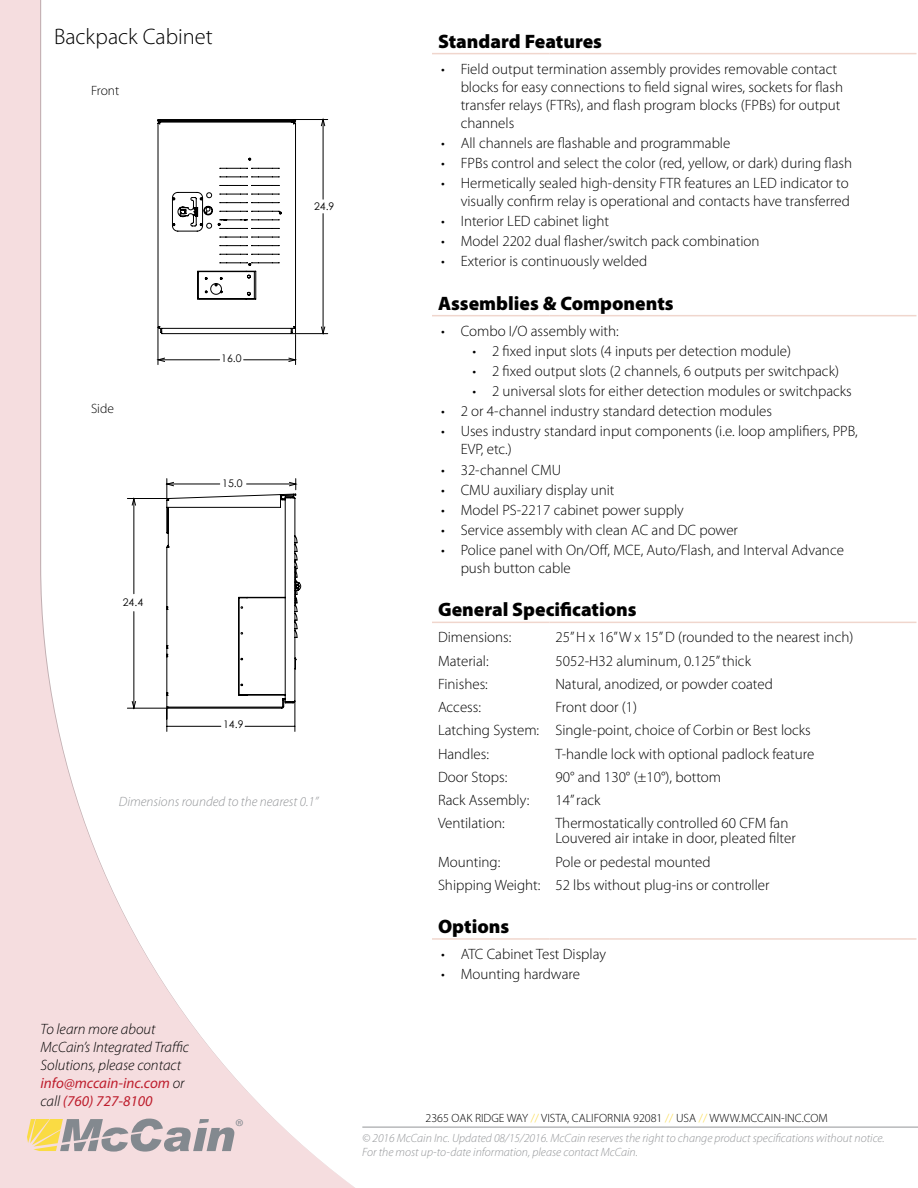
<style>
.page{position:relative;width:918px;height:1188px;background:#f5dddf}
.page>*{position:absolute;margin:0;border:0;box-sizing:border-box;transform-origin:0 0}
.t1{font:300 22.5px "Myriad Pro";color:#000}
.t2{font:italic 300 21.6px "Myriad Pro";color:#83898f}
.t3{font:900 19.5px "Myriad Pro";color:#000}
.t4{font:300 15px/18px "Myriad Pro";color:#000}
.t5{font:italic 300 15px/18px "Myriad Pro";color:#000}
.t6{font:italic 300 13.5px "Myriad Pro";color:#939598}
.t7{font:300 13.5px "Myriad Pro";color:#000}
.t8{font:italic 300 12px/14.4px "Myriad Pro";color:#939598}
.t9{font:300 12px "Myriad Pro";color:#000}
.t10{font:10.5px "Century Gothic";color:#000}
.s1{font-weight:400;color:#be1e2d}
.s2{color:#fad943}
</style>
<div class="page">
<div style="left:41px;top:0;width:877px;height:1188px;background:#fff"></div>
<hr style="left:362px;top:1127px;width:556px;height:1px;background:#939598">
<svg style="left:27px;top:1119px;width:207px;height:33px"></svg>
<hr style="left:295px;top:335px;width:1px;height:30px;background:#000">
<hr style="left:158px;top:328px;width:1px;height:37px;background:#000">
<hr style="left:292px;top:333px;width:36px;height:1px;background:#000">
<hr style="left:294px;top:119px;width:34px;height:1px;background:#000">
<svg style="left:157px;top:113px;width:168px;height:249px;background:#e9e9e9"></svg>
<hr style="left:127px;top:708px;width:40px;height:1px;background:#000">
<hr style="left:127px;top:498px;width:41px;height:1px;background:#000">
<svg style="left:132px;top:479px;width:169px;height:252px;background:#f0f0f0"></svg>
<hr style="left:432px;top:315px;width:117px;height:1px;background:#f0d6cd">
<hr style="left:549px;top:315px;width:367px;height:1px;background:#f0d6cd">
<hr style="left:432px;top:622px;width:117px;height:1px;background:#f0d6cd">
<hr style="left:549px;top:622px;width:367px;height:1px;background:#f0d6cd">
<hr style="left:432px;top:938px;width:117px;height:2px;background:#f0d6cd">
<hr style="left:549px;top:938px;width:367px;height:2px;background:#f0d6cd">
<hr style="left:432px;top:53px;width:117px;height:1px;background:#f0d6cd">
<hr style="left:549px;top:53px;width:367px;height:1px;background:#f0d6cd">
<h1 class="t1" style="left:54px;top:23px;width:160px">Backpack Cabinet</h1>
<p class="t7" style="left:91px;top:82px;width:30px">Front</p>
<p class="t7" style="left:91px;top:401px;width:24px">Side</p>
<p class="t10" style="left:123px;top:594px;width:22px">24.4</p>
<p class="t10" style="left:221px;top:351px;width:22px">16.0</p>
<p class="t10" style="left:222px;top:476px;width:22px">15.0</p>
<p class="t10" style="left:314px;top:198px;width:22px">24.9</p>
<p class="t10" style="left:223px;top:717px;width:22px">14.9</p>
<p class="t6" style="left:119px;top:793px;width:201px">Dimensions rounded to the nearest 0.1”</p>
<p class="t5" style="left:40px;top:1020px;width:150px">To learn more about<br>McCain’s Integrated Traffic<br>Solutions, please contact <span class="s1">info@mccain-inc.com</span> or call <span class="s1">(760) 727-8100</span></p>
<h2 class="t2" style="left:234px;top:1114px;width:10px">®</h2>
<h3 class="t3" style="left:438px;top:28px;width:166px">Standard Features</h3>
<p class="t4" style="left:461px;top:59px;width:384px;text-indent:-19px">• Field output termination assembly provides removable contact blocks for easy connections to field signal wires, sockets for flash transfer relays (FTRs), and flash program blocks (FPBs) for output channels</p>
<p class="t4" style="left:441px;top:134px;width:291px">• All channels are flashable and programmable</p>
<p class="t4" style="left:441px;top:154px;width:413px">• FPBs control and select the color (red, yellow, or dark) during flash</p>
<p class="t4" style="left:441px;top:174px;width:410px;text-align:right">• Hermetically sealed high-density FTR features an LED indicator to visually confirm relay is operational and contacts have transferred</p>
<p class="t4" style="left:441px;top:212px;width:170px">• Interior LED cabinet light</p>
<p class="t4" style="left:441px;top:232px;width:320px">• Model 2202 dual flasher/switch pack combination</p>
<p class="t4" style="left:441px;top:252px;width:208px">• Exterior is continuously welded</p>
<h3 class="t3" style="left:438px;top:290px;width:237px">Assemblies &amp; Components</h3>
<p class="t4" style="left:441px;top:321px;width:179px">• Combo I/O assembly with:</p>
<p class="t4" style="left:473px;top:342px;width:320px">• 2 fixed input slots (4 inputs per detection module)</p>
<p class="t4" style="left:473px;top:362px;width:368px">• 2 fixed output slots (2 channels, 6 outputs per switchpack)</p>
<p class="t4" style="left:473px;top:382px;width:381px">• 2 universal slots for either detection modules or switchpacks</p>
<p class="t4" style="left:441px;top:402px;width:332px">• 2 or 4-channel industry standard detection modules</p>
<p class="t4" style="left:461px;top:422px;width:399px;text-indent:-19px">• Uses industry standard input components (i.e. loop amplifiers, PPB,<br>EVP, etc.)</p>
<p class="t4" style="left:441px;top:460px;width:121px">• 32-channel CMU</p>
<p class="t4" style="left:441px;top:481px;width:175px">• CMU auxiliary display unit</p>
<p class="t4" style="left:441px;top:501px;width:244px">• Model PS-2217 cabinet power supply</p>
<p class="t4" style="left:441px;top:521px;width:298px">• Service assembly with clean AC and DC power</p>
<p class="t4" style="left:461px;top:541px;width:385px;text-indent:-19px">• Police panel with On/Off, MCE, Auto/Flash, and Interval Advance push button cable</p>
<h3 class="t3" style="left:438px;top:597px;width:200px">General Specifications</h3>
<p class="t4" style="left:438px;top:628px;width:75px">Dimensions:</p>
<p class="t4" style="left:555px;top:628px;width:299px">25” H x 16” W x 15” D (rounded to the nearest inch)</p>
<p class="t4" style="left:438px;top:651px;width:52px">Material:</p>
<p class="t4" style="left:555px;top:651px;width:197px">5052-H32 aluminum, 0.125” thick</p>
<p class="t4" style="left:438px;top:675px;width:51px">Finishes:</p>
<p class="t4" style="left:555px;top:675px;width:219px">Natural, anodized, or powder coated</p>
<p class="t4" style="left:438px;top:698px;width:45px">Access:</p>
<p class="t4" style="left:438px;top:695px;width:374px;line-height:23.2px;text-indent:117px">Front door (1)<br>Latching System: Single-point, choice of Corbin or Best locks<br>Handles:</p>
<p class="t4" style="left:555px;top:744px;width:260px">T-handle lock with optional padlock feature</p>
<p class="t4" style="left:438px;top:768px;width:71px">Door Stops:</p>
<p class="t4" style="left:555px;top:768px;width:167px">90° and 130° (±10°), bottom</p>
<p class="t4" style="left:438px;top:791px;width:93px">Rack Assembly:</p>
<p class="t4" style="left:555px;top:791px;width:47px">14” rack</p>
<p class="t4" style="left:438px;top:814px;width:68px">Ventilation:</p>
<p class="t4" style="left:555px;top:816px;width:242px;line-height:15px">Thermostatically controlled 60 CFM fan<br>Louvered air intake in door, pleated filter</p>
<p class="t4" style="left:438px;top:852px;width:64px">Mounting:</p>
<p class="t4" style="left:438px;top:850px;width:333px;line-height:23.2px;text-indent:117px">Pole or pedestal mounted<br>Shipping Weight: 52 lbs without plug-ins or controller</p>
<h3 class="t3" style="left:438px;top:913px;width:73px">Options</h3>
<p class="t4" style="left:441px;top:945px;width:166px">• ATC Cabinet Test Display</p>
<p class="t4" style="left:441px;top:965px;width:140px">• Mounting hardware</p>
<p class="t9" style="left:425px;top:1111px;width:404px">2365 OAK RIDGE WAY <span class="s2">//</span> VISTA, CALIFORNIA 92081 <span class="s2">//</span> USA <span class="s2">//</span> WWW.MCCAIN-INC.COM</p>
<p class="t8" style="left:362px;top:1131px;width:524px">© 2016 McCain Inc. Updated 08/15/2016. McCain reserves the right to change product specifications without notice.<br>For the most up-to-date information, please contact McCain.</p>
</div>
